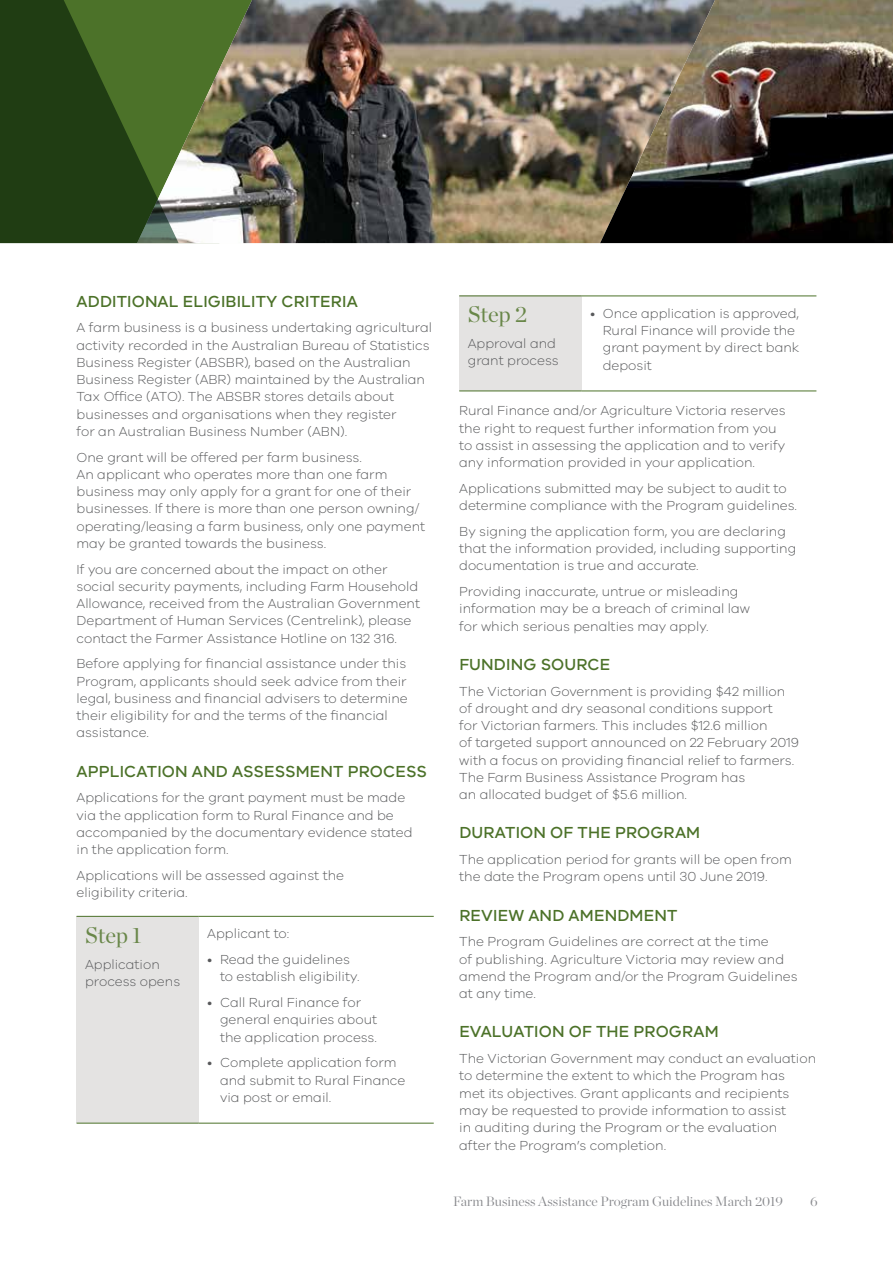
<style>
.page{position:relative;width:893px;height:1263px;background:#fff}
.page>*{position:absolute;margin:0;border:0;box-sizing:border-box;transform-origin:0 0}
.t1{font:22.5px "Chronicle Display";color:#698749}
.t2{font:500 16.5px "VIC";letter-spacing:.01em;color:#4c7229}
.t3{font:300 13.5px/17.2px "VIC";color:#58595b}
.t4{font:300 13.5px "Chronicle Display";color:#87888c}
</style>
<div class="page">
<img style="left:179px;top:0;width:421px;height:243px">
<svg style="left:0;top:0;width:179px;height:243px;background:#32511f"></svg>
<img style="left:600px;top:0;width:293px;height:243px">
<div style="left:77px;top:916px;width:122px;height:207px;background:#e4e3e2"></div>
<hr style="left:77px;top:916px;width:122px;height:1px;background:#4c7229">
<hr style="left:77px;top:1123px;width:122px;height:1px;background:#4c7229">
<hr style="left:199px;top:916px;width:235px;height:1px;background:#4c7229">
<hr style="left:199px;top:1123px;width:235px;height:1px;background:#4c7229">
<div style="left:459px;top:296px;width:122px;height:95px;background:#e4e3e2"></div>
<hr style="left:459px;top:296px;width:122px;height:1px;background:#4c7229">
<hr style="left:459px;top:391px;width:122px;height:1px;background:#4c7229">
<hr style="left:581px;top:296px;width:235px;height:1px;background:#4c7229">
<hr style="left:581px;top:391px;width:235px;height:1px;background:#4c7229">
<p class="t2" style="left:77px;top:291px;width:283px">ADDITIONAL ELIGIBILITY CRITERIA</p>
<p class="t3" style="left:77px;top:319px;width:357px">A farm business is a business undertaking agricultural activity recorded in the Australian Bureau of Statistics Business Register (ABSBR), based on the Australian Business Register (ABR) maintained by the Australian Tax Office (ATO). The ABSBR stores details about businesses and organisations when they register<br>for an Australian Business Number (ABN).</p>
<p class="t3" style="left:77px;top:448px;width:350px">One grant will be offered per farm business.<br>An applicant who operates more than one farm business may only apply for a grant for one of their businesses. If there is more than one person owning/ operating/leasing a farm business, only one payment may be granted towards the business.</p>
<p class="t3" style="left:77px;top:560px;width:345px">If you are concerned about the impact on other social security payments, including Farm Household Allowance, received from the Australian Government Department of Human Services (Centrelink), please contact the Farmer Assistance Hotline on 132 316.</p>
<p class="t3" style="left:77px;top:655px;width:333px">Before applying for financial assistance under this Program, applicants should seek advice from their legal, business and financial advisers to determine their eligibility for and the terms of the financial assistance.</p>
<p class="t2" style="left:77px;top:761px;width:352px">APPLICATION AND ASSESSMENT PROCESS</p>
<p class="t3" style="left:77px;top:789px;width:337px">Applications for the grant payment must be made via the application form to Rural Finance and be accompanied by the documentary evidence stated in the application form.</p>
<p class="t3" style="left:77px;top:866px;width:269px">Applications will be assessed against the eligibility criteria.</p>
<h1 class="t1" style="left:85px;top:918px;width:58px">Step 1</h1>
<p class="t3" style="left:85px;top:955px;width:97px">Application process opens</p>
<p class="t3" style="left:207px;top:925px;width:84px">Applicant to:</p>
<p class="t3" style="left:220px;top:950px;width:141px;text-indent:-13px">• Read the guidelines to establish eligibility.</p>
<p class="t3" style="left:220px;top:993px;width:159px;text-indent:-13px">• Call Rural Finance for general enquiries about the application process.</p>
<p class="t3" style="left:220px;top:1054px;width:187px;text-indent:-13px">• Complete application form and submit to Rural Finance via post or email.</p>
<h1 class="t1" style="left:468px;top:297px;width:61px">Step 2</h1>
<p class="t3" style="left:468px;top:335px;width:92px">Approval and grant process</p>
<p class="t3" style="left:603px;top:304px;width:198px;text-indent:-13px">• Once application is approved,<br>Rural Finance will provide the grant payment by direct bank deposit</p>
<p class="t3" style="left:459px;top:402px;width:328px">Rural Finance and/or Agriculture Victoria reserves the right to request further information from you to assist in assessing the application and to verify any information provided in your application.</p>
<p class="t3" style="left:459px;top:479px;width:339px">Applications submitted may be subject to audit to determine compliance with the Program guidelines.</p>
<p class="t3" style="left:459px;top:522px;width:339px">By signing the application form, you are declaring that the information provided, including supporting documentation is true and accurate.</p>
<p class="t3" style="left:459px;top:582px;width:292px">Providing inaccurate, untrue or misleading information may be a breach of criminal law for which serious penalties may apply.</p>
<p class="t2" style="left:459px;top:654px;width:153px">FUNDING SOURCE</p>
<p class="t3" style="left:459px;top:682px;width:341px">The Victorian Government is providing $42 million of drought and dry seasonal conditions support<br>for Victorian farmers. This includes $12.6 million<br>of targeted support announced on 22 February 2019 with a focus on providing financial relief to farmers.<br>The Farm Business Assistance Program has<br>an allocated budget of $5.6 million.</p>
<p class="t2" style="left:459px;top:823px;width:242px">DURATION OF THE PROGRAM</p>
<p class="t3" style="left:459px;top:850px;width:334px">The application period for grants will be open from the date the Program opens until 30 June 2019.</p>
<p class="t2" style="left:459px;top:905px;width:220px">REVIEW AND AMENDMENT</p>
<p class="t3" style="left:459px;top:933px;width:340px">The Program Guidelines are correct at the time<br>of publishing. Agriculture Victoria may review and amend the Program and/or the Program Guidelines at any time.</p>
<p class="t2" style="left:459px;top:1022px;width:261px">EVALUATION OF THE PROGRAM</p>
<p class="t3" style="left:459px;top:1049px;width:358px">The Victorian Government may conduct an evaluation to determine the extent to which the Program has<br>met its objectives. Grant applicants and recipients may be requested to provide information to assist<br>in auditing during the Program or the evaluation<br>after the Program’s completion.</p>
<p class="t4" style="left:453px;top:1191px;width:331px">Farm Business Assistance Program Guidelines March 2019</p>
<p class="t4" style="left:810px;top:1191px;width:9px">6</p>
</div>
